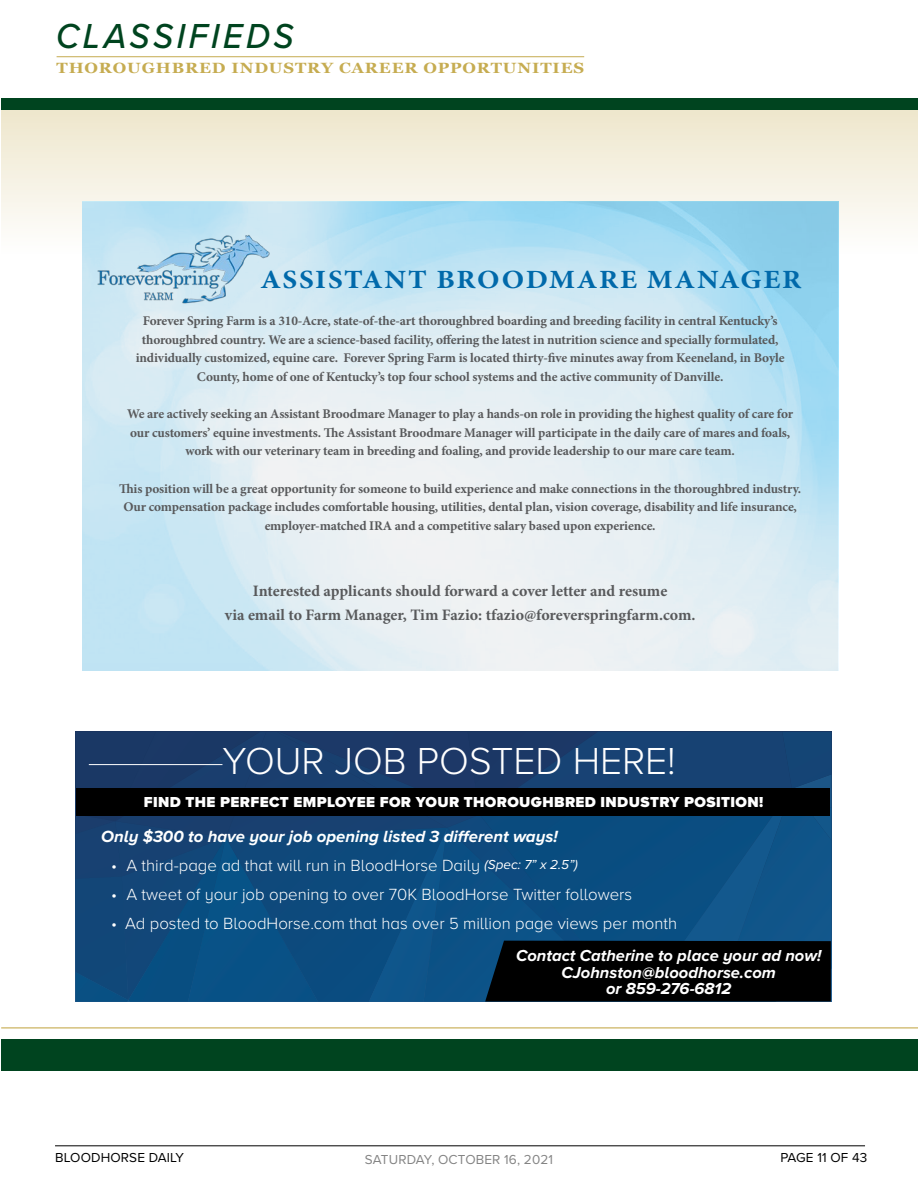
<style>
.page{position:relative;width:918px;height:1188px;background:#fff}
.page>*{position:absolute;margin:0;border:0;box-sizing:border-box;transform-origin:0 0}
.t1{font:300 39px "Proxima Nova A";color:#fff}
.t2{font:italic 500 36px "Proxima Nova A";letter-spacing:.1em;color:#00441f;scale:.95 1}
.t3{font:700 26.25px "Minion Pro";letter-spacing:.06em;color:#0069aa;scale:1.11 1}
.t4{font:300 16.8px "Proxima Nova A";color:#fff}
.t5{font:italic 700 16.8px "Proxima Nova A";color:#fff}
.t6{font:italic 700 16.5px/16.5px "Proxima Nova A";color:#fff;text-align:center}
.t7{font:700 15.9px/23.9px "Minion Pro";letter-spacing:-.005em;color:#58595b;text-align:center}
.t8{font:900 15px "Proxima Nova A";letter-spacing:.025em;color:#fff}
.t9{font:700 14.85px "Georgia";letter-spacing:.05em;color:#c6ac51;scale:1.11 1}
.t10{font:13.5px "Proxima Nova";letter-spacing:.01em;color:#000}
.t11{font:13.5px "Proxima Nova";letter-spacing:.01em;color:#848484}
.t12{font:700 13.35px/18.6px "Minion Pro";letter-spacing:-.01em;color:#58595b;text-align:center}
.s1{font-weight:400;font-style:italic;font-size:13.5px}
</style>
<div class="page">
<hr style="left:55px;top:1146px;width:810px;height:1px;background:#000">
<svg style="left:1px;top:109px;width:917px;height:150px;background:#dce8e1"></svg>
<div style="left:1px;top:98px;width:917px;height:11px;background:#00441f"></div>
<hr style="left:57px;top:56px;width:527px;height:1px;background:#c6ac51">
<hr style="left:1px;top:1027px;width:917px;height:1px;background:#c6ac51">
<div style="left:1px;top:1039px;width:917px;height:31px;background:#00441f"></div>
<img style="left:94px;top:202px;width:178px;height:136px">
<svg style="left:76px;top:732px;width:756px;height:270px;background:#0d3a62"></svg>
<p class="t2" style="left:56px;top:9px;width:252px">CLASSIFIEDS</p>
<p class="t9" style="left:57px;top:57px;width:477px">THOROUGHBRED INDUSTRY CAREER OPPORTUNITIES</p>
<p class="t3" style="left:261px;top:264px;width:489px">ASSISTANT BROODMARE MANAGER</p>
<p class="t12" style="left:136px;top:312px;width:650px">Forever Spring Farm is a 310-Acre, state-of-the-art thoroughbred boarding and breeding facility in central Kentucky’s thoroughbred country. We are a science-based facility, offering the latest in nutrition science and specially formulated, individually customized, equine care. Forever Spring Farm is located thirty-five minutes away from Keeneland, in Boyle County, home of one of Kentucky’s top four school systems and the active community of Danville.</p>
<p class="t12" style="left:127px;top:405px;width:667px">We are actively seeking an Assistant Broodmare Manager to play a hands-on role in providing the highest quality of care for our customers’ equine investments. The Assistant Broodmare Manager will participate in the daily care of mares and foals, work with our veterinary team in breeding and foaling, and provide leadership to our mare care team.</p>
<p class="t12" style="left:119px;top:480px;width:684px">This position will be a great opportunity for someone to build experience and make connections in the thoroughbred industry.<br>Our compensation package includes comfortable housing, utilities, dental plan, vision coverage, disability and life insurance, employer-matched IRA and a competitive salary based upon experience.</p>
<p class="t7" style="left:225px;top:580px;width:472px">Interested applicants should forward a cover letter and resume<br>via email to Farm Manager, Tim Fazio: tfazio@foreverspringfarm.com.</p>
<p class="t1" style="left:222px;top:732px;width:455px">YOUR JOB POSTED HERE!</p>
<p class="t8" style="left:144px;top:791px;width:621px">FIND THE PERFECT EMPLOYEE FOR YOUR THOROUGHBRED INDUSTRY POSITION!</p>
<p class="t5" style="left:101px;top:823px;width:458px">Only $300 to have your job opening listed 3 different ways!</p>
<p class="t4" style="left:111px;top:853px;width:468px">• A third-page ad that will run in BloodHorse Daily <span class="s1">(Spec: 7” x 2.5”)</span></p>
<p class="t4" style="left:111px;top:882px;width:523px">• A tweet of your job opening to over 70K BloodHorse Twitter followers</p>
<p class="t4" style="left:111px;top:911px;width:568px">• Ad posted to BloodHorse.com that has over 5 million page views per month</p>
<p class="t6" style="left:516px;top:947px;width:307px">Contact Catherine to place your ad now!<br>CJohnston@bloodhorse.com<br>or 859-276-6812</p>
<p class="t10" style="left:55px;top:1147px;width:131px">BLOODHORSE DAILY</p>
<p class="t11" style="left:365px;top:1150px;width:190px">SATURDAY, OCTOBER 16, 2021</p>
<p class="t10" style="left:781px;top:1147px;width:88px">PAGE 11 OF 43</p>
</div>
